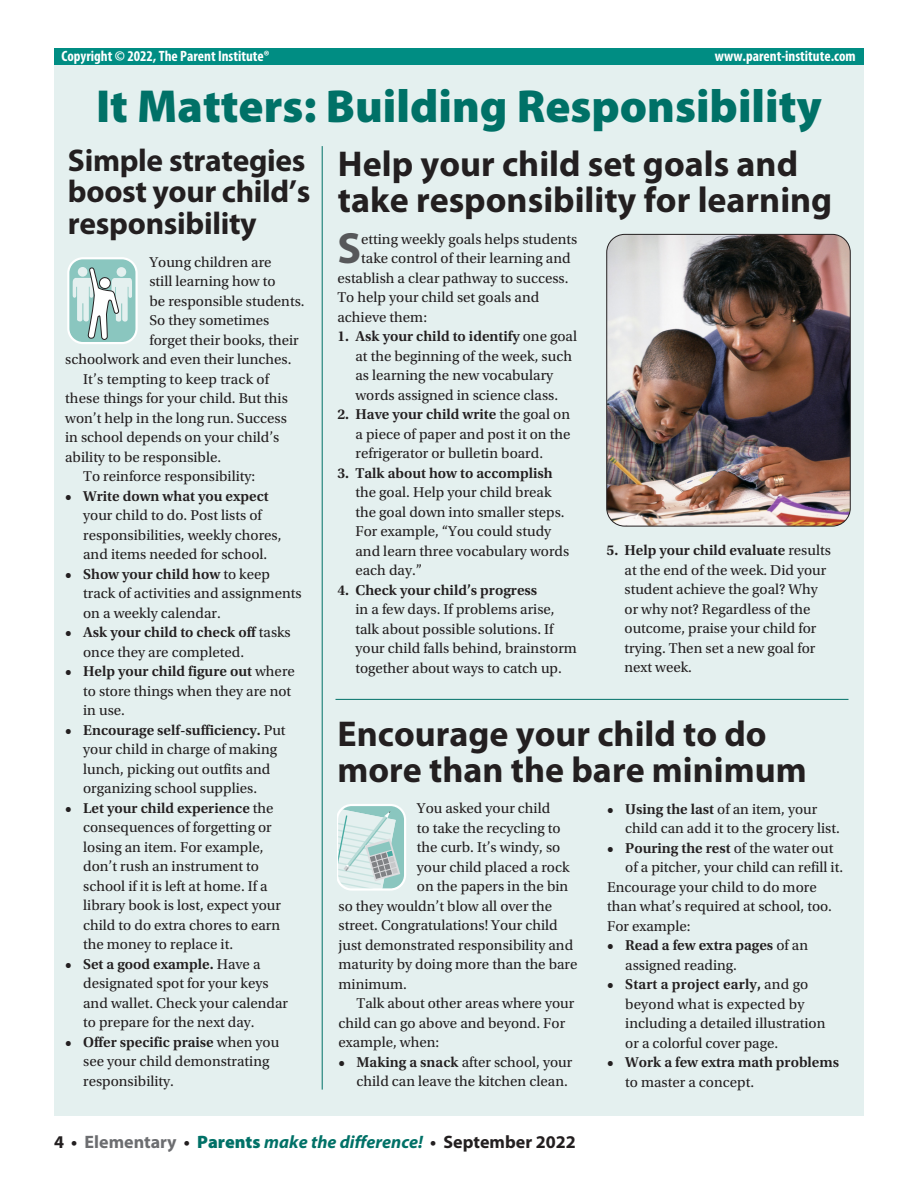
<style>
.page{position:relative;width:918px;height:1188px;background:#fff}
.page>*{position:absolute;margin:0;border:0;box-sizing:border-box;transform-origin:0 0}
.t1{font:900 46.5px "Myriad Pro";color:#007167}
.t2{font:700 43.95px "Myriad Pro";color:#57585a}
.t3{font:700 36px/36px "Myriad Pro";color:#231f20}
.t4{font:700 31.5px/31.5px "Myriad Pro";letter-spacing:-.01em;color:#231f20}
.t5{font:italic 700 18px "Myriad Pro";color:#007167}
.t6{font:15px/19.5px "Utopia Std";color:#231f20}
.t7{font:600 15px "Utopia Std";color:#231f20}
.t8{font:700 condensed 15px "Myriad Pro";color:#fff}
.s1{font-weight:600}
.s2{font-weight:400}
.s3{font-style:normal;color:#231f20}
.s4{font-style:normal;color:#6c6d70}
.s5{font-weight:900;font-style:normal}
</style>
<div class="page">
<div style="left:54px;top:53px;width:810px;height:1063px;background:#e4f0ef"></div>
<hr style="left:336px;top:699px;width:513px;height:1px;background:#007167">
<hr style="left:322px;top:146px;width:1px;height:944px;background:#007167">
<svg style="left:67px;top:257px;width:71px;height:87px"></svg>
<svg style="left:337px;top:804px;width:69px;height:87px"></svg>
<div style="left:54px;top:49px;width:810px;height:16px;background:#008d83"></div>
<img style="left:607px;top:234px;width:243px;height:292px">
<div style="left:606px;top:234px;width:245px;height:292px;border:1px solid #231f20;border-radius:18px"></div>
<p class="t8" style="left:62px;top:46px;width:210px">Copyright © 2022, The Parent Institute®</p>
<p class="t8" style="left:715px;top:46px;width:142px">www.parent-institute.com</p>
<h1 class="t1" style="left:96px;top:75px;width:727px">It Matters: Building Responsibility</h1>
<h3 class="t4" style="left:68px;top:143px;width:244px">Simple strategies boost your child’s responsibility</h3>
<p class="t6" style="left:150px;top:253px;width:124px">Young children are</p>
<p class="t6" style="left:150px;top:272px;width:128px">still learning how to</p>
<p class="t6" style="left:150px;top:292px;width:157px">be responsible students.</p>
<p class="t6" style="left:150px;top:311px;width:121px">So they sometimes</p>
<p class="t6" style="left:150px;top:331px;width:151px">forget their books, their</p>
<p class="t6" style="left:65px;top:350px;width:228px">schoolwork and even their lunches.</p>
<p class="t6" style="left:83px;top:370px;width:188px">It’s tempting to keep track of</p>
<p class="t6" style="left:65px;top:389px;width:224px">these things for your child. But this</p>
<p class="t6" style="left:65px;top:409px;width:223px">won’t help in the long run. Success</p>
<p class="t6" style="left:65px;top:428px;width:216px">in school depends on your child’s</p>
<p class="t6" style="left:65px;top:448px;width:157px">ability to be responsible.</p>
<p class="t6" style="left:83px;top:467px;width:174px">To reinforce responsibility:</p>
<p class="t7" style="left:65px;top:488px;width:205px">• Write down what you expect</p>
<p class="t6" style="left:83px;top:506px;width:200px">your child to do. Post lists of responsibilities, weekly chores, and items needed for school.</p>
<p class="t6" style="left:83px;top:565px;width:220px;text-indent:-18px"><span class="s1">• Show your child how</span> to keep track of activities and assignments on a weekly calendar.</p>
<p class="t6" style="left:83px;top:623px;width:209px;text-indent:-18px"><span class="s1">• Ask your child to check off</span> tasks once they are completed.</p>
<p class="t6" style="left:83px;top:662px;width:213px;text-indent:-18px"><span class="s1">• Help your child figure out</span> where to store things when they are not in use.</p>
<p class="t6" style="left:83px;top:721px;width:204px;text-indent:-18px"><span class="s1">• Encourage self-sufficiency.</span> Put your child in charge of making lunch, picking out outfits and organizing school supplies.</p>
<p class="t6" style="left:83px;top:799px;width:199px;text-indent:-18px"><span class="s1">• Let your child experience</span> the consequences of forgetting or losing an item. For example, don’t rush an instrument to school if it is left at home. If a library book is lost, expect your child to do extra chores to earn the money to replace it.</p>
<p class="t6" style="left:83px;top:955px;width:206px;text-indent:-18px"><span class="s1">• Set a good example.</span> Have a designated spot for your keys and wallet. Check your calendar to prepare for the next day.</p>
<p class="t6" style="left:83px;top:1033px;width:198px;text-indent:-18px"><span class="s1">• Offer specific praise</span> when you see your child demonstrating responsibility.</p>
<h3 class="t3" style="left:338px;top:144px;width:496px">Help your child set goals and take responsibility for learning</h3>
<h2 class="t2" style="left:338px;top:220px;width:25px">S</h2>
<p class="t6" style="left:361px;top:229px;width:218px">etting weekly goals helps students</p>
<p class="t6" style="left:361px;top:249px;width:211px">take control of their learning and</p>
<p class="t6" style="left:337px;top:268px;width:232px">establish a clear pathway to success.</p>
<p class="t6" style="left:337px;top:288px;width:203px">To help your child set goals and</p>
<p class="t6" style="left:337px;top:307px;width:91px">achieve them:</p>
<p class="t6" style="left:356px;top:327px;width:223px;text-indent:-18px"><span class="s1">1. Ask your child to identify</span> one goal at the beginning of the week, such as learning the new vocabulary words assigned in science class.</p>
<p class="t6" style="left:356px;top:405px;width:216px;text-align:justify;text-indent:-18px"><span class="s1">2. Have your child write</span> the goal on a piece of paper and post it on the refrigerator or bulletin board.</p>
<p class="t7" style="left:338px;top:464px;width:217px">3. Talk about how to accomplish</p>
<p class="t6" style="left:356px;top:483px;width:215px">the goal. Help your child break the goal down into smaller steps.<br>For example, “You could study and learn three vocabulary words each day.”</p>
<p class="t7" style="left:338px;top:581px;width:201px">4. Check your child’s progress</p>
<p class="t6" style="left:356px;top:600px;width:223px">in a few days. If problems arise, talk about possible solutions. If your child falls behind, brainstorm together about ways to catch up.</p>
<p class="t6" style="left:625px;top:541px;width:208px;text-indent:-18px"><span class="s1">5. Help your child evaluate</span> results at the end of the week. Did your student achieve the goal? Why or why not? Regardless of the outcome, praise your child for trying. Then set a new goal for next week.</p>
<h3 class="t3" style="left:338px;top:715px;width:471px">Encourage your child to do more than the bare minimum</h3>
<p class="t6" style="left:625px;top:799px;width:216px;text-indent:-18px"><span class="s1">• Using the last</span> of an item, your child can add it to the grocery list.</p>
<p class="t7" style="left:607px;top:839px;width:228px">• Pouring the rest <span class="s2">of the water out</span></p>
<p class="t6" style="left:625px;top:858px;width:219px">of a pitcher, your child can refill it.</p>
<p class="t6" style="left:607px;top:877px;width:211px">Encourage your child to do more</p>
<p class="t6" style="left:607px;top:897px;width:226px">than what’s required at school, too.</p>
<p class="t6" style="left:607px;top:916px;width:85px">For example:</p>
<p class="t6" style="left:625px;top:936px;width:184px;text-indent:-18px"><span class="s1">• Read a few extra pages</span> of an assigned reading.</p>
<p class="t6" style="left:625px;top:975px;width:202px;text-indent:-18px"><span class="s1">• Start a project early,</span> and go beyond what is expected by including a detailed illustration or a colorful cover page.</p>
<p class="t7" style="left:607px;top:1054px;width:233px">• Work a few extra math problems</p>
<p class="t6" style="left:625px;top:1072px;width:130px">to master a concept.</p>
<p class="t6" style="left:417px;top:799px;width:135px">You asked your child</p>
<p class="t6" style="left:417px;top:818px;width:145px">to take the recycling to</p>
<p class="t6" style="left:417px;top:838px;width:145px">the curb. It’s windy, so</p>
<p class="t6" style="left:417px;top:857px;width:154px">your child placed a rock</p>
<p class="t6" style="left:417px;top:877px;width:153px">on the papers in the bin</p>
<p class="t6" style="left:339px;top:896px;width:215px">so they wouldn’t blow all over the</p>
<p class="t6" style="left:339px;top:916px;width:221px">street. Congratulations! Your child</p>
<p class="t6" style="left:339px;top:935px;width:236px">just demonstrated responsibility and</p>
<p class="t6" style="left:339px;top:955px;width:241px">maturity by doing more than the bare</p>
<p class="t6" style="left:339px;top:974px;width:70px">minimum.</p>
<p class="t6" style="left:357px;top:994px;width:219px">Talk about other areas where your</p>
<p class="t6" style="left:339px;top:1013px;width:228px">child can go above and beyond. For</p>
<p class="t6" style="left:339px;top:1033px;width:102px">example, when:</p>
<p class="t6" style="left:357px;top:1052px;width:217px;text-indent:-18px"><span class="s1">• Making a snack</span> after school, your child can leave the kitchen clean.</p>
<p class="t5" style="left:54px;top:1130px;width:523px"><span class="s3">4 •</span> <span class="s4">Elementary</span> <span class="s3">•</span> <span class="s5">Parents</span> make the difference! <span class="s3">• September 2022</span></p>
</div>
